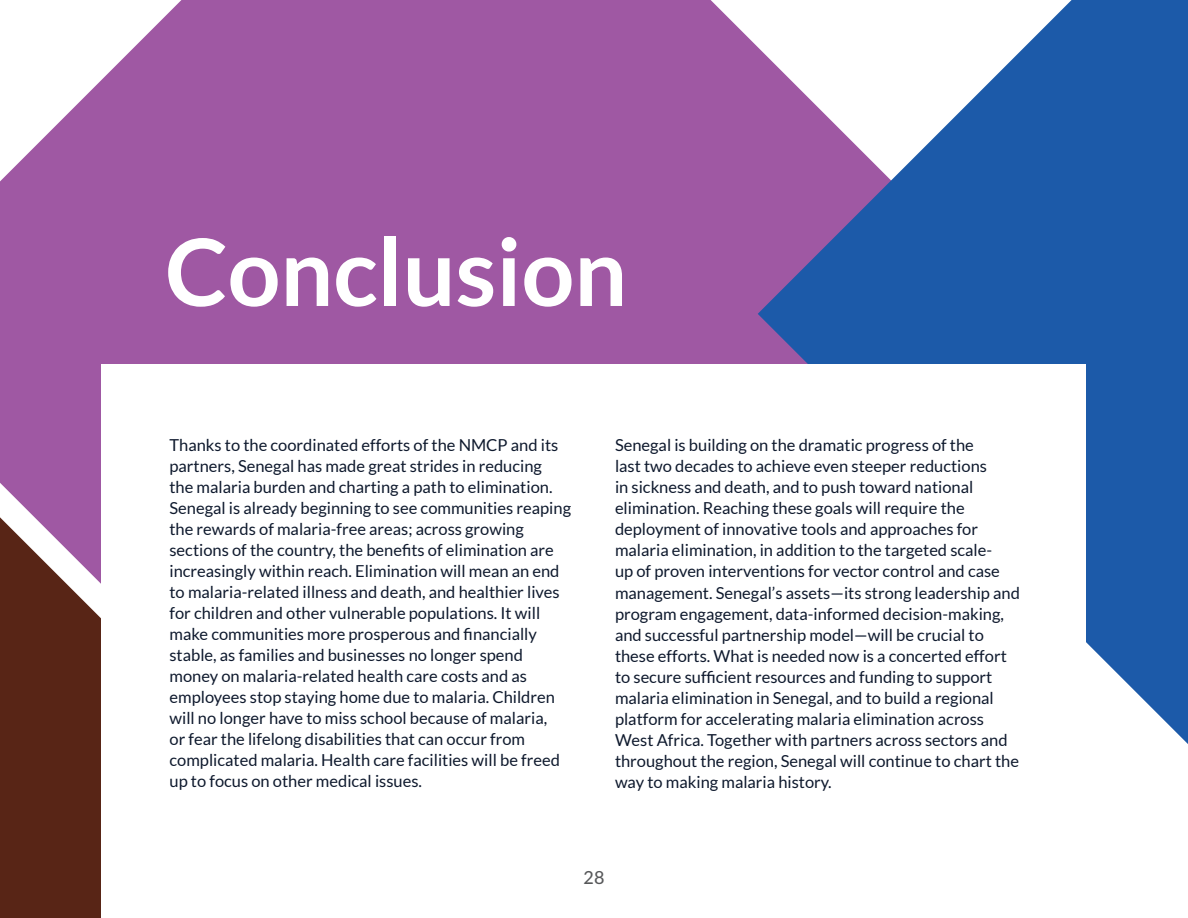
<style>
.page{position:relative;width:1188px;height:918px;background:#fff}
.page>*{position:absolute;margin:0;border:0;box-sizing:border-box;transform-origin:0 0}
.section-title{font:700 93px "Lato";color:#fff}
.page-number{font:500 18px "Lato";color:#57585a}
.body{font:16.5px/21px "Lato";color:#0e192d}
</style>
<div class="page">
<div style="left:0;top:0;width:758px;height:517px;background:#9f58a3"></div>
<svg style="left:0;top:517px;width:101px;height:401px;background:#67372e"></svg>
<svg style="left:758px;top:0;width:430px;height:744px;fill:#1c5aa9"></svg>
<div style="left:102px;top:364px;width:984px;height:554px;background:#fff"></div>
<p class="section-title" style="left:165px;top:219px;width:463px">Conclusion</p>
<p class="body" style="left:170px;top:435px;width:403px">Thanks to the coordinated efforts of the NMCP and its partners, Senegal has made great strides in reducing<br>the malaria burden and charting a path to elimination.<br>Senegal is already beginning to see communities reaping the rewards of malaria-free areas; across growing sections of the country, the benefits of elimination are increasingly within reach. Elimination will mean an end to malaria-related illness and death, and healthier lives for children and other vulnerable populations. It will make communities more prosperous and financially stable, as families and businesses no longer spend money on malaria-related health care costs and as employees stop staying home due to malaria. Children will no longer have to miss school because of malaria,<br>or fear the lifelong disabilities that can occur from complicated malaria. Health care facilities will be freed up to focus on other medical issues.</p>
<p class="body" style="left:615px;top:435px;width:407px">Senegal is building on the dramatic progress of the<br>last two decades to achieve even steeper reductions<br>in sickness and death, and to push toward national elimination. Reaching these goals will require the deployment of innovative tools and approaches for malaria elimination, in addition to the targeted scale-<br>up of proven interventions for vector control and case management. Senegal’s assets—its strong leadership and program engagement, data-informed decision-making, and successful partnership model—will be crucial to these efforts. What is needed now is a concerted effort to secure sufficient resources and funding to support malaria elimination in Senegal, and to build a regional platform for accelerating malaria elimination across West Africa. Together with partners across sectors and throughout the region, Senegal will continue to chart the way to making malaria history.</p>
<p class="page-number" style="left:584px;top:865px;width:22px">28</p>
</div>
